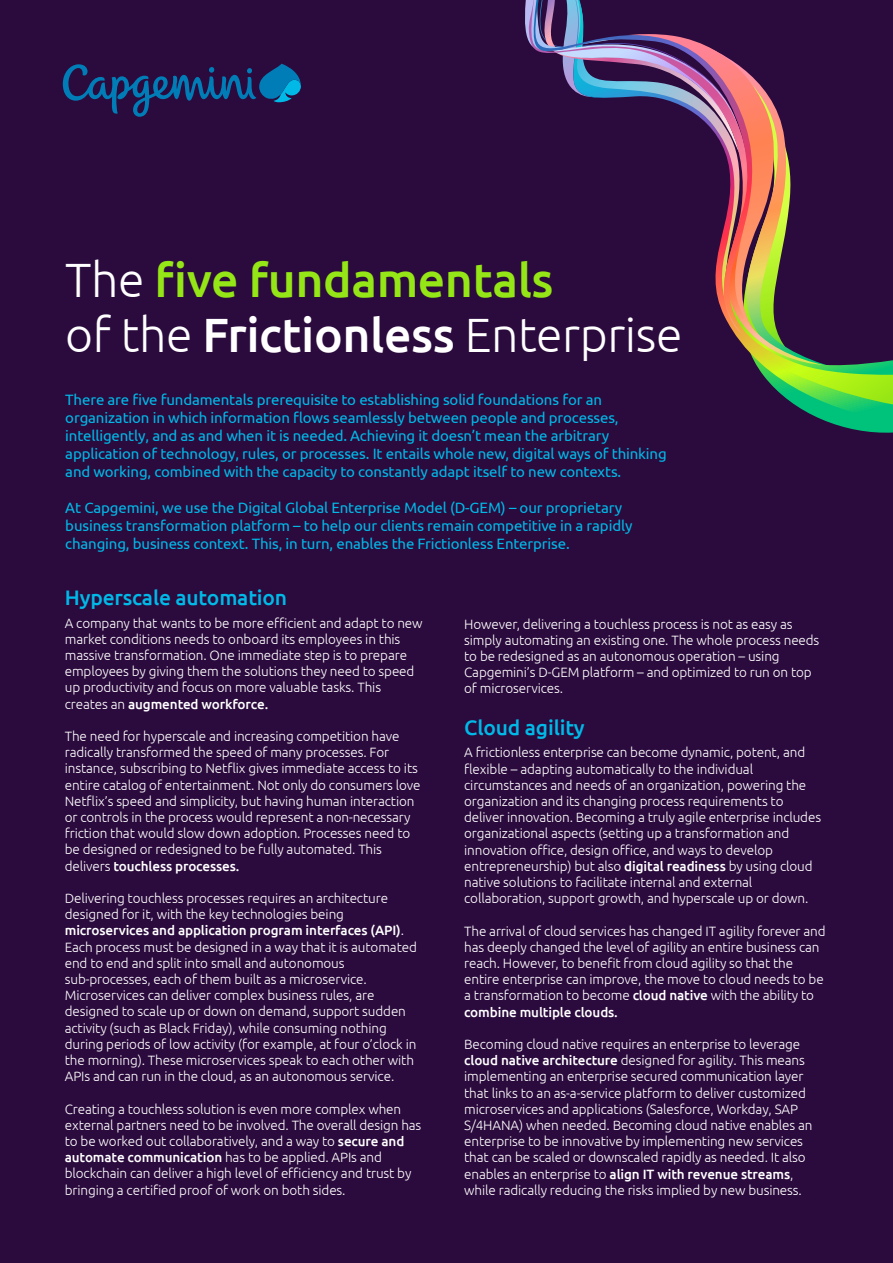
<style>
.page{position:relative;width:893px;height:1263px;background:#2b0a3d}
.page>*{position:absolute;margin:0;border:0;box-sizing:border-box;transform-origin:0 0}
.t1{font:300 48.15px/54.2px "Ubuntu";letter-spacing:-.01em;color:#fff}
.t2{font:500 21px "Ubuntu";letter-spacing:-.01em;color:#00b9e7}
.t3{font:15px/18px "Ubuntu";letter-spacing:-.01em;color:#00b9e7}
.t4{font:300 13.5px/16.2px "Ubuntu";letter-spacing:-.01em;color:#fff}
.s1{font-weight:500;color:#95e616}
.s2{font-weight:500}
</style>
<div class="page">
<svg style="left:63px;top:64px;width:238px;height:53px"></svg>
<svg style="left:828px;top:422px;width:65px;height:11px"></svg>
<svg style="left:794px;top:404px;width:99px;height:18px;background:#09a76f"></svg>
<svg style="left:531px;top:0;width:362px;height:404px"></svg>
<h1 class="t1" style="left:65px;top:252px;width:619px">The <span class="s1">five fundamentals<br></span>of the <span class="s2">Frictionless</span> Enterprise</h1>
<p class="t3" style="left:65px;top:390px;width:603px">There are five fundamentals prerequisite to establishing solid foundations for an organization in which information flows seamlessly between people and processes, intelligently, and as and when it is needed. Achieving it doesn’t mean the arbitrary application of technology, rules, or processes. It entails whole new, digital ways of thinking and working, combined with the capacity to constantly adapt itself to new contexts.</p>
<p class="t3" style="left:65px;top:498px;width:569px">At Capgemini, we use the Digital Global Enterprise Model (D-GEM) – our proprietary business transformation platform – to help our clients remain competitive in a rapidly changing, business context. This, in turn, enables the Frictionless Enterprise.</p>
<h2 class="t2" style="left:65px;top:584px;width:224px">Hyperscale automation</h2>
<p class="t4" style="left:65px;top:614px;width:359px">A company that wants to be more efficient and adapt to new market conditions needs to onboard its employees in this massive transformation. One immediate step is to prepare employees by giving them the solutions they need to speed up productivity and focus on more valuable tasks. This creates an <span class="s2">augmented workforce.</span></p>
<p class="t4" style="left:65px;top:728px;width:357px">The need for hyperscale and increasing competition have radically transformed the speed of many processes. For instance, subscribing to Netflix gives immediate access to its entire catalog of entertainment. Not only do consumers love Netflix’s speed and simplicity, but having human interaction or controls in the process would represent a non-necessary friction that would slow down adoption. Processes need to be designed or redesigned to be fully automated. This delivers <span class="s2">touchless processes.</span></p>
<p class="t4" style="left:65px;top:890px;width:354px">Delivering touchless processes requires an architecture designed for it, with the key technologies being <span class="s2">microservices and application program interfaces (API)</span>.<br>Each process must be designed in a way that it is automated end to end and split into small and autonomous sub-processes, each of them built as a microservice.<br>Microservices can deliver complex business rules, are designed to scale up or down on demand, support sudden activity (such as Black Friday), while consuming nothing during periods of low activity (for example, at four o’clock in the morning). These microservices speak to each other with APIs and can run in the cloud, as an autonomous service.</p>
<p class="t4" style="left:65px;top:1100px;width:358px">Creating a touchless solution is even more complex when external partners need to be involved. The overall design has to be worked out collaboratively, and a way to <span class="s2">secure and automate communication</span> has to be applied. APIs and blockchain can deliver a high level of efficiency and trust by bringing a certified proof of work on both sides.</p>
<p class="t4" style="left:464px;top:615px;width:357px">However, delivering a touchless process is not as easy as simply automating an existing one. The whole process needs to be redesigned as an autonomous operation – using Capgemini’s D-GEM platform – and optimized to run on top of microservices.</p>
<h2 class="t2" style="left:464px;top:714px;width:122px">Cloud agility</h2>
<p class="t4" style="left:464px;top:744px;width:358px">A frictionless enterprise can become dynamic, potent, and flexible – adapting automatically to the individual circumstances and needs of an organization, powering the organization and its changing process requirements to deliver innovation. Becoming a truly agile enterprise includes organizational aspects (setting up a transformation and innovation office, design office, and ways to develop entrepreneurship) but also <span class="s2">digital readiness</span> by using cloud native solutions to facilitate internal and external collaboration, support growth, and hyperscale up or down.</p>
<p class="t4" style="left:464px;top:922px;width:363px">The arrival of cloud services has changed IT agility forever and has deeply changed the level of agility an entire business can reach. However, to benefit from cloud agility so that the entire enterprise can improve, the move to cloud needs to be a transformation to become <span class="s2">cloud native</span> with the ability to <span class="s2">combine multiple clouds.</span></p>
<p class="t4" style="left:464px;top:1036px;width:350px">Becoming cloud native requires an enterprise to leverage <span class="s2">cloud native architecture</span> designed for agility. This means implementing an enterprise secured communication layer that links to an as-a-service platform to deliver customized microservices and applications (Salesforce, Workday, SAP S/4HANA) when needed. Becoming cloud native enables an enterprise to be innovative by implementing new services that can be scaled or downscaled rapidly as needed. It also enables an enterprise to <span class="s2">align IT with revenue streams</span>, while radically reducing the risks implied by new business.</p>
</div>
